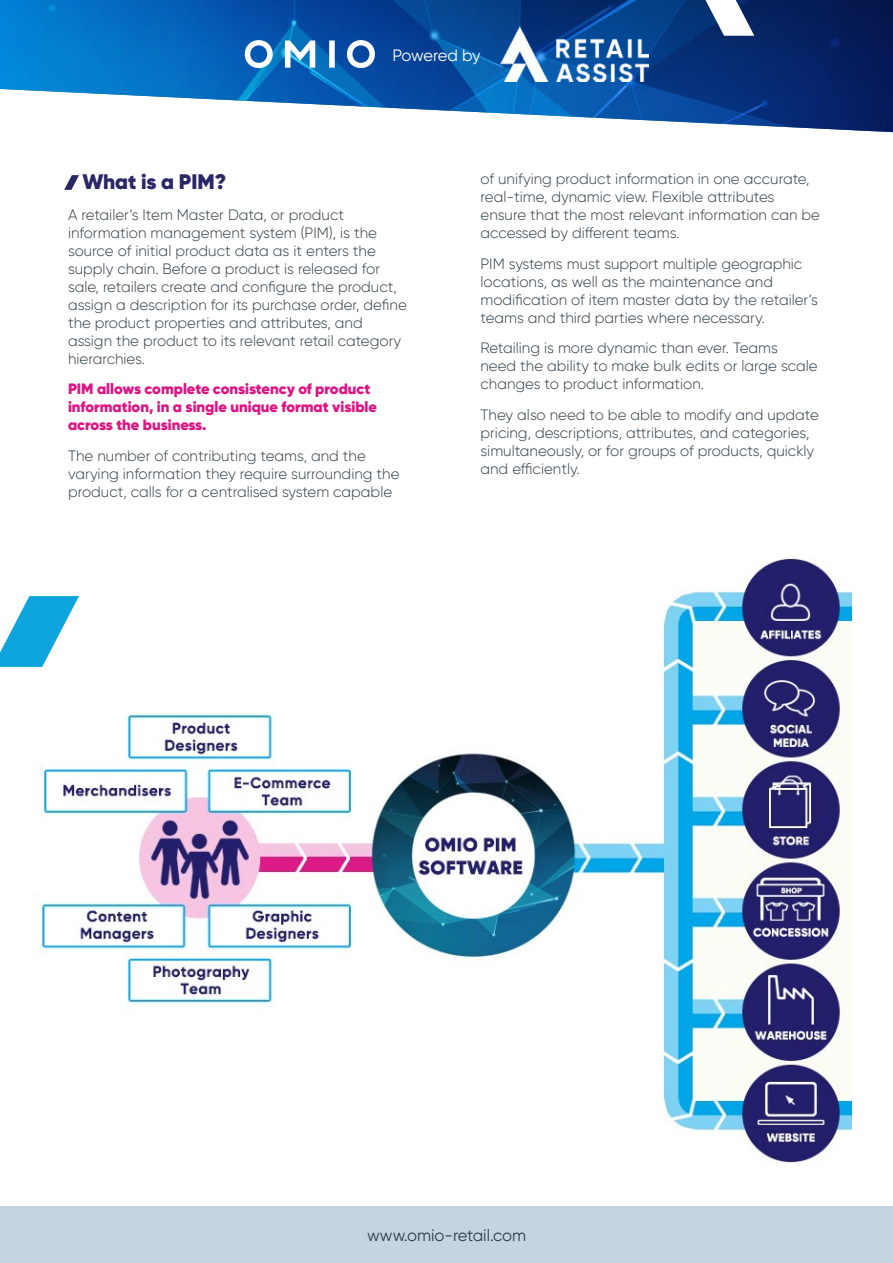
<style>
.page{position:relative;width:893px;height:1263px;background:#fff}
.page>*{position:absolute;margin:0;border:0;box-sizing:border-box;transform-origin:0 0}
.t1{font:900 21px "Gilroy";color:#2a2766}
.t2{font:16.5px "Gilroy";color:#313e48}
.t3{font:16.5px "Gilroy";letter-spacing:-.02em;color:#fff}
.t4{font:300 15px/18px "Gilroy";color:#313e48}
.t5{font:900 15px/18px "Gilroy";color:#de1483}
</style>
<div class="page">
<img style="left:39px;top:559px;width:812px;height:604px">
<div style="left:0;top:1206px;width:893px;height:57px;background:#c4d4e2"></div>
<img style="left:0;top:0;width:893px;height:132px">
<img style="left:501px;top:27px;width:147px;height:55px">
<svg style="left:245px;top:40px;width:130px;height:28px"></svg>
<svg style="left:705px;top:0;width:49px;height:36px"></svg>
<svg style="left:0;top:596px;width:79px;height:71px"></svg>
<svg style="left:64px;top:175px;width:15px;height:15px"></svg>
<p class="t3" style="left:392px;top:45px;width:90px">Powered by</p>
<h1 class="t1" style="left:82px;top:168px;width:145px">What is a PIM?</h1>
<p class="t4" style="left:68px;top:205px;width:340px">A retailer’s Item Master Data, or product information management system (PIM), is the source of initial product data as it enters the supply chain. Before a product is released for sale, retailers create and configure the product, assign a description for its purchase order, define the product properties and attributes, and assign the product to its relevant retail category hierarchies.</p>
<p class="t5" style="left:68px;top:380px;width:310px">PIM allows complete consistency of product information, in a single unique format visible across the business.</p>
<p class="t4" style="left:68px;top:447px;width:333px">The number of contributing teams, and the varying information they require surrounding the product, calls for a centralised system capable</p>
<p class="t4" style="left:480px;top:170px;width:341px">of unifying product information in one accurate, real-time, dynamic view. Flexible attributes ensure that the most relevant information can be accessed by different teams.</p>
<p class="t4" style="left:480px;top:254px;width:339px">PIM systems must support multiple geographic locations, as well as the maintenance and modification of item master data by the retailer’s teams and third parties where necessary.</p>
<p class="t4" style="left:480px;top:339px;width:339px">Retailing is more dynamic than ever. Teams<br>need the ability to make bulk edits or large scale changes to product information.</p>
<p class="t4" style="left:480px;top:406px;width:340px">They also need to be able to modify and update pricing, descriptions, attributes, and categories, simultaneously, or for groups of products, quickly and efficiently.</p>
<p class="t2" style="left:367px;top:1225px;width:160px">www.omio-retail.com</p>
</div>
